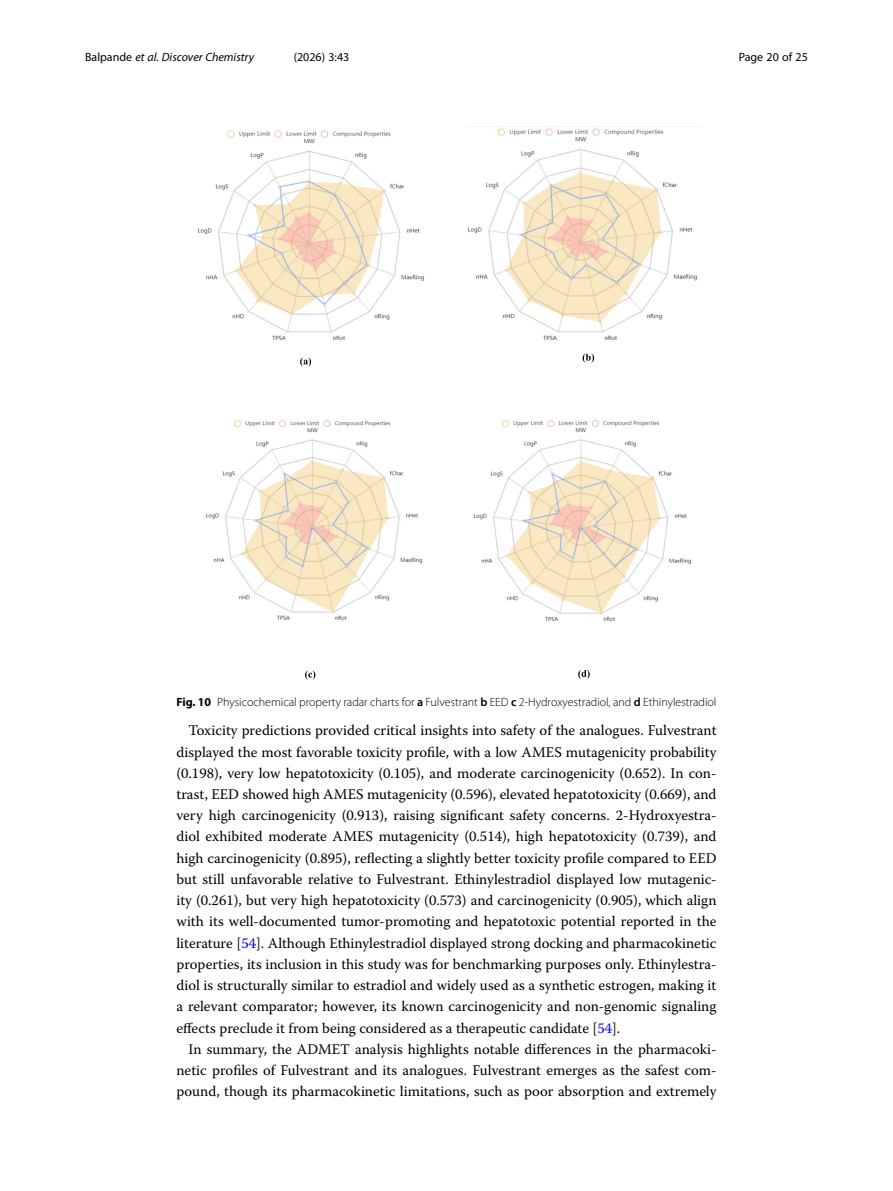
<style>
.page{position:relative;width:893px;height:1191px;background:#fff}
.page>*{position:absolute;margin:0;border:0;box-sizing:border-box;transform-origin:0 0}
.Body_Text_Indent{font:14.7px/21.1px "Warnock Pro";color:#000;text-align:justify}
.Figure_Caption{font:300 12px "Myriad Pro";color:#000}
.t1{font:italic 12px "Myriad Pro";color:#000}
.t2{font:12px "Myriad Pro";color:#000}
.s1{font-style:normal}
.s2{font-weight:700}
.s3{font-weight:600}
.s4{color:#00f}
</style>
<div class="page">
<img style="left:198px;top:130px;width:226px;height:211px">
<img style="left:465px;top:126px;width:236px;height:228px">
<img style="left:206px;top:420px;width:217px;height:200px">
<img style="left:473px;top:419px;width:219px;height:203px">
<svg style="left:300px;top:357px;width:11px;height:9px"></svg>
<svg style="left:583px;top:354px;width:11px;height:8px"></svg>
<svg style="left:305px;top:670px;width:10px;height:9px"></svg>
<svg style="left:578px;top:670px;width:12px;height:9px"></svg>
<p class="t1" style="left:85px;top:50px;width:170px"><span class="s1">Balpande</span> et al. Discover Chemistry</p>
<p class="t2" style="left:294px;top:50px;width:57px">(2026) 3:43</p>
<p class="t2" style="left:739px;top:50px;width:71px">Page 20 of 25</p>
<p class="Figure_Caption" style="left:176px;top:696px;width:541px"><span class="s2">Fig. 10</span> Physicochemical property radar charts for <span class="s3">a</span> Fulvestrant <span class="s3">b</span> EED <span class="s3">c</span> 2-Hydroxyestradiol, and <span class="s3">d</span> Ethinylestradiol</p>
<p class="Body_Text_Indent" style="left:176px;top:719px;width:542px;text-indent:12px">Toxicity predictions provided critical insights into safety of the analogues. Fulvestrant displayed the most favorable toxicity profile, with a low AMES mutagenicity probability (0.198), very low hepatotoxicity (0.105), and moderate carcinogenicity (0.652). In con&shy;trast, EED showed high AMES mutagenicity (0.596), elevated hepatotoxicity (0.669), and very high carcinogenicity (0.913), raising significant safety concerns. 2-Hydroxyestra&shy;diol exhibited moderate AMES mutagenicity (0.514), high hepatotoxicity (0.739), and high carcinogenicity (0.895), reflecting a slightly better toxicity profile compared to EED but still unfavorable relative to Fulvestrant. Ethinylestradiol displayed low mutagenic&shy;ity (0.261), but very high hepatotoxicity (0.573) and carcinogenicity (0.905), which align with its well-documented tumor-promoting and hepatotoxic potential reported in the literature [<span class="s4">54</span>]. Although Ethinylestradiol displayed strong docking and pharmacokinetic properties, its inclusion in this study was for benchmarking purposes only. Ethinylestra&shy;diol is structurally similar to estradiol and widely used as a synthetic estrogen, making it a relevant comparator; however, its known carcinogenicity and non-genomic signaling effects preclude it from being considered as a therapeutic candidate [<span class="s4">54</span>].</p>
<p class="Body_Text_Indent" style="left:176px;top:1038px;width:542px;text-indent:12px">In summary, the ADMET analysis highlights notable differences in the pharmacoki&shy;netic profiles of Fulvestrant and its analogues. Fulvestrant emerges as the safest com&shy;pound, though its pharmacokinetic limitations, such as poor absorption and extremely</p>
</div>
